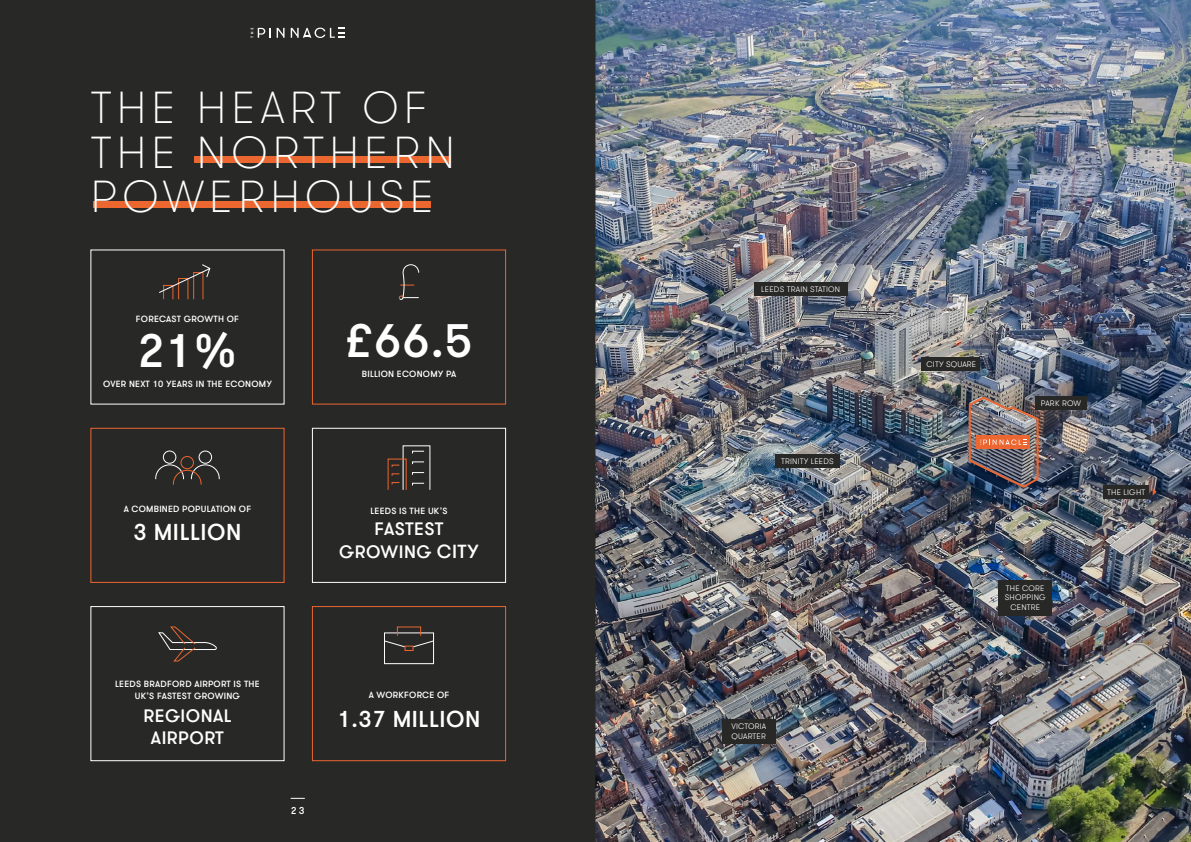
<style>
.page{position:relative;width:1191px;height:842px;background:#fff}
.page>*{position:absolute;margin:0;border:0;box-sizing:border-box;transform-origin:0 0}
.t1{font:500 46.9px "GT Walsheim";color:#fff}
.t2{font:100 44.8px/44.8px "GT Walsheim";letter-spacing:.115em;color:#fff}
.t3{font:500 23px "GT Walsheim";letter-spacing:.025em;color:#fff}
.t4{font:500 18px/22.8px "GT Walsheim";letter-spacing:.025em;color:#fff;text-align:center}
.t5{font:500 10px "GT Walsheim";color:#fff}
.t6{font:500 9px/12px "GT Walsheim";letter-spacing:.025em;color:#fff;text-align:center}
.t7{font:300 8px/9.6px "GT Walsheim";letter-spacing:.025em;color:#fff;text-align:center}
.s1{font-size:19px}
</style>
<div class="page">
<img style="left:595px;top:0;width:596px;height:842px">
<div style="left:0;top:0;width:595px;height:842px;background:#282827"></div>
<svg style="left:291px;top:798px;width:14px;height:1px"></svg>
<div style="left:312px;top:249px;width:194px;height:156px;border:1px solid #eb6630"></div>
<div style="left:90px;top:428px;width:194px;height:155px;border:1px solid #eb6630"></div>
<div style="left:312px;top:428px;width:194px;height:155px;border:1px solid #fff"></div>
<div style="left:90px;top:606px;width:194px;height:155px;border:1px solid #fff"></div>
<div style="left:312px;top:606px;width:194px;height:155px;border:1px solid #eb6630"></div>
<div style="left:93px;top:201px;width:338px;height:7px;background:#ec672f"></div>
<div style="left:194px;top:157px;width:257px;height:6px;background:#ec672f"></div>
<svg style="left:158px;top:263px;width:53px;height:37px;background:#3e342f"></svg>
<svg style="left:398px;top:261px;width:22px;height:40px"></svg>
<svg style="left:155px;top:450px;width:65px;height:36px;background:#3e3936"></svg>
<svg style="left:391px;top:464px;width:9px;height:21px"></svg>
<svg style="left:411px;top:450px;width:14px;height:36px"></svg>
<svg style="left:157px;top:626px;width:60px;height:36px;background:#3c3733"></svg>
<div style="left:384px;top:632px;width:50px;height:32px;border:1px solid #fff"></div>
<svg style="left:383px;top:640px;width:52px;height:8px"></svg>
<div style="left:404px;top:646px;width:9px;height:5px;border:1px solid #eb6630"></div>
<svg style="left:277px;top:28px;width:7px;height:10px"></svg>
<svg style="left:291px;top:28px;width:54px;height:10px"></svg>
<svg style="left:251px;top:28px;width:20px;height:10px"></svg>
<div style="left:1103px;top:485px;width:45px;height:14px;background:#282827"></div>
<img style="left:710px;top:257px;width:175px;height:90px">
<img style="left:916px;top:347px;width:251px;height:149px">
<img style="left:648px;top:375px;width:303px;height:207px">
<img style="left:938px;top:534px;width:204px;height:141px">
<img style="left:618px;top:608px;width:316px;height:234px">
<h2 class="t2" style="left:91px;top:86px;width:366px">THE HEART OF<br>THE NORTHERN<br>POWERHOUSE</h2>
<p class="t6" style="left:136px;top:313px;width:105px">FORECAST GROWTH OF</p>
<h1 class="t1" style="left:137px;top:321px;width:102px">21%</h1>
<p class="t6" style="left:103px;top:378px;width:170px">OVER NEXT 10 YEARS IN THE ECONOMY</p>
<p class="t6" style="left:124px;top:503px;width:129px">A COMBINED POPULATION OF</p>
<h3 class="t3" style="left:133px;top:518px;width:109px">3 MILLION</h3>
<h1 class="t1" style="left:345px;top:311px;width:128px">£66.5</h1>
<p class="t6" style="left:362px;top:368px;width:96px">BILLION ECONOMY PA</p>
<p class="t6" style="left:370px;top:505px;width:79px">LEEDS IS THE UK’S</p>
<h3 class="t4" style="left:339px;top:518px;width:141px">FASTEST<br>GROWING <span class="s1">CITY</span></h3>
<p class="t6" style="left:115px;top:678px;width:146px">LEEDS BRADFORD AIRPORT IS THE<br>UK’S FASTEST GROWING</p>
<h3 class="t4" style="left:143px;top:705px;width:90px;line-height:21.6px">REGIONAL<br>AIRPORT</h3>
<p class="t5" style="left:291px;top:804px;width:15px">23</p>
<p class="t6" style="left:369px;top:689px;width:82px">A WORKFORCE OF</p>
<h3 class="t3" style="left:337px;top:704px;width:144px">1.37 MILLION</h3>
<p class="t7" style="left:761px;top:284px;width:80px">LEEDS TRAIN STATION</p>
<p class="t7" style="left:781px;top:456px;width:54px">TRINITY LEEDS</p>
<p class="t7" style="left:731px;top:722px;width:36px;text-align:left">VICTORIA<br>QUARTER</p>
<p class="t7" style="left:926px;top:360px;width:51px">CITY SQUARE</p>
<p class="t7" style="left:1040px;top:399px;width:42px">PARK ROW</p>
<p class="t7" style="left:1107px;top:488px;width:40px">THE LIGHT</p>
<p class="t7" style="left:1004px;top:583px;width:43px">THE CORE<br>SHOPPING<br>CENTRE</p>
</div>
